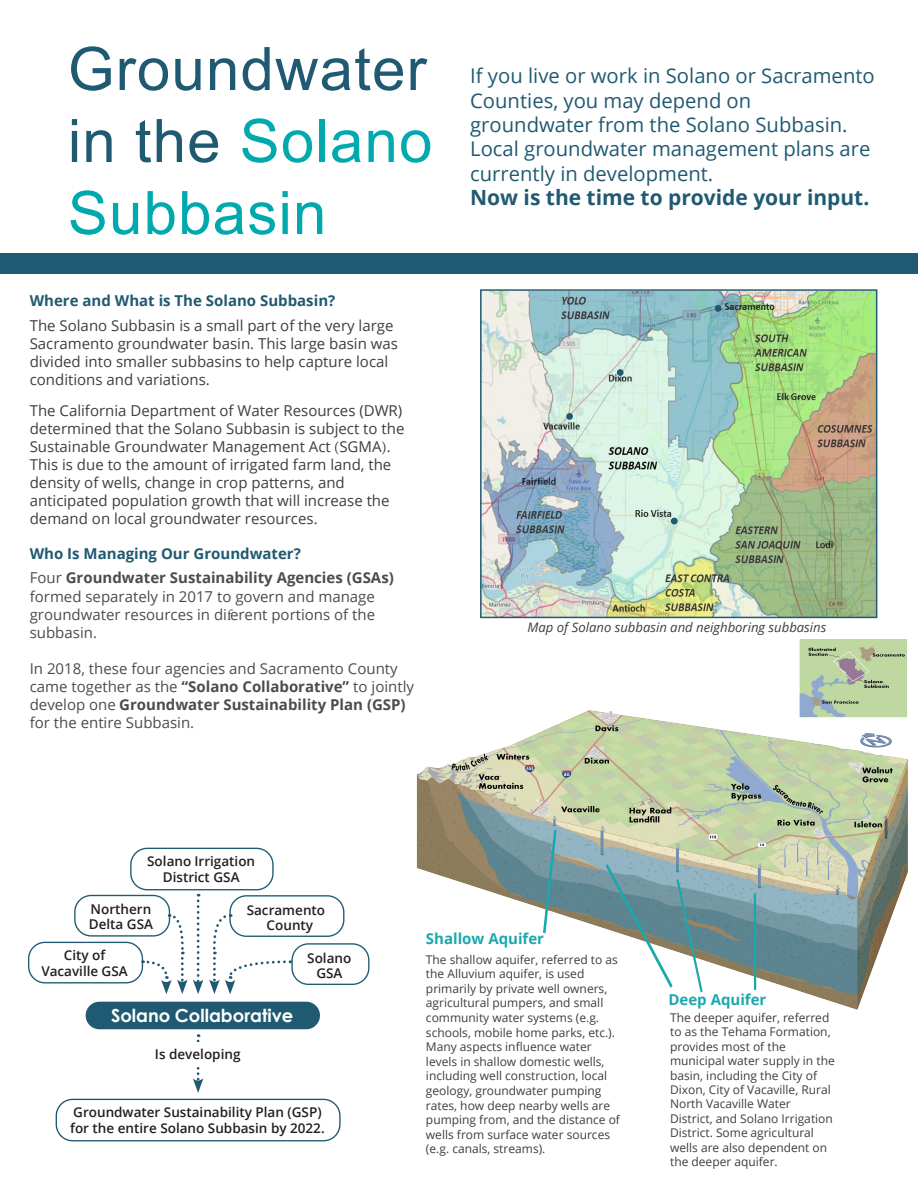
<style>
.page{position:relative;width:918px;height:1188px;background:#fff}
.page>*{position:absolute;margin:0;border:0;box-sizing:border-box;transform-origin:0 0}
.t1{font:60px/72px "Arial";letter-spacing:.02em;color:#205a72;text-align:justify}
.t2{font:700 21px "Open Sans";color:#205a72}
.t3{font:20.25px/24.3px "Open Sans";color:#205a72}
.t4{font:700 18px "Century Gothic";color:#fff}
.t5{font:15px/18px "Open Sans";color:#3e3e3d}
.t6{font:15px/18px "Open Sans";color:#4d4c4c;text-align:justify}
.t7{font:15px/18px "Open Sans";color:#3e3e3d}
.t8{font:700 15px/24.3px "Open Sans";color:#4d4c4c}
.t9{font:700 15px "Open Sans";color:#1ba8ad}
.Solano_GSA_Graphic{font:600 13.5px/16.2px "Open Sans";color:#231f20;text-align:center}
.t10{font:italic 13.05px "Open Sans";color:#3e3e3d}
.t11{font:12px/14.5px "Open Sans";color:#3e3e3d}
.s1{color:#00a9ad}
.s2{font-weight:700;color:#205a72}
.s3{font-style:inherit}
.s4{font-family:"Minion Pro"}
.s5{color:#205a72}
.s6{font-weight:400}
.s7{font-weight:700}
</style>
<div class="page">
<img style="left:416px;top:640px;width:492px;height:369px">
<img style="left:483px;top:292px;width:391px;height:323px">
<div style="left:480px;top:289px;width:397px;height:329px;border:2px solid #205a72"></div>
<div style="left:0;top:254px;width:918px;height:20px;background:#205a72"></div>
<div style="left:671px;top:518px;width:7px;height:6px;background:#205a72;border-radius:50%"></div>
<div style="left:715px;top:305px;width:6px;height:7px;background:#205a72;border-radius:50%"></div>
<div style="left:566px;top:413px;width:7px;height:7px;background:#205a72;border-radius:50%"></div>
<div style="left:617px;top:369px;width:7px;height:7px;background:#205a72;border-radius:50%"></div>
<div style="left:28px;top:942px;width:115px;height:41px;border:1px solid #205a72;border-radius:16px"></div>
<div style="left:74px;top:895px;width:96px;height:42px;border:1px solid #205a72;border-radius:16px"></div>
<div style="left:229px;top:895px;width:115px;height:42px;border:1px solid #205a72;border-radius:16px"></div>
<div style="left:130px;top:848px;width:144px;height:42px;border:1px solid #205a72;border-radius:16px"></div>
<div style="left:56px;top:1099px;width:285px;height:42px;border:1px solid #205a72;border-radius:16px"></div>
<div style="left:86px;top:1002px;width:234px;height:27px;background:#205a72;border-radius:14px"></div>
<div style="left:291px;top:943px;width:78px;height:42px;border:1px solid #205a72;border-radius:16px"></div>
<svg style="left:193px;top:1034px;width:10px;height:59px"></svg>
<div style="left:154px;top:1042px;width:87px;height:23px;background:#fff"></div>
<svg style="left:143px;top:894px;width:60px;height:100px"></svg>
<svg style="left:209px;top:913px;width:82px;height:81px"></svg>
<svg style="left:753px;top:893px;width:4px;height:97px"></svg>
<svg style="left:519px;top:824px;width:62px;height:115px"></svg>
<svg style="left:600px;top:855px;width:105px;height:145px"></svg>
<h1 class="t1" style="left:68px;top:34px;width:366px">Groundwater in the <span class="s1">Solano Subbasin</span></h1>
<p class="t7" style="left:30px;top:288px;width:365px;line-height:24.8px"><span class="s2">Where and What is The Solano Subbasin?<br></span>The Solano Subbasin is a small part of the very large</p>
<p class="t7" style="left:30px;top:334px;width:370px">Sacramento groundwater basin. This large basin was divided into smaller subbasins to help capture local conditions and variations.</p>
<p class="t5" style="left:30px;top:402px;width:376px"><span class="s3">The California Department of Water Resources (DWR) determined that the Solano Subbasin is subject to the Sustainable Groundwater Management Act</span> <span class="s4">(</span>SGMA<span class="s4">)</span><span class="s3">.<br></span>This is due to the amount of irrigated farm land, the density of wells, change in crop patterns, and anticipated population growth that will increase the demand on local groundwater resources.</p>
<p class="t8" style="left:30px;top:541px;width:366px"><span class="s5">Who Is Managing Our Groundwater?<br></span><span class="s6">Four</span> Groundwater Sustainability Agencies (GSAs)</p>
<p class="t6" style="left:30px;top:587px;width:347px">formed separately in 2017 to govern and manage groundwater resources in di<span class="s4">f</span>erent portions of the subbasin.</p>
<p class="t6" style="left:30px;top:659px;width:386px;text-align:left">In 2018, these four agencies and Sacramento County came together as the <span class="s7">“Solano Collaborative”</span> to jointly develop one <span class="s7">Groundwater Sustainability Plan (GSP) </span>for the entire Subbasin.</p>
<p class="t3" style="left:470px;top:63px;width:406px">If you live or work in Solano or Sacramento <span class="s3">Counties</span>, you may depend on groundwater from the Solano Subbasin.<br>Local groundwater management plans are currently in development.</p>
<p class="t2" style="left:470px;top:183px;width:401px">Now is the time to provide your input.</p>
<p class="t10" style="left:528px;top:618px;width:300px">Map of Solano subbasin and neighboring subbasins</p>
<p class="Solano_GSA_Graphic" style="left:147px;top:852px;width:109px">Solano Irrigation<br>District GSA</p>
<p class="Solano_GSA_Graphic" style="left:89px;top:901px;width:66px;line-height:15.1px;text-align:left">Northern<br>Delta GSA</p>
<p class="Solano_GSA_Graphic" style="left:247px;top:902px;width:80px;line-height:15.6px">Sacramento<br>County</p>
<p class="Solano_GSA_Graphic" style="left:41px;top:947px;width:88px">City of<br>Vacaville GSA</p>
<p class="t4" style="left:111px;top:1004px;width:184px">Solano Collaborative</p>
<p class="Solano_GSA_Graphic" style="left:155px;top:1046px;width:87px">Is developing</p>
<p class="Solano_GSA_Graphic" style="left:307px;top:950px;width:46px;line-height:15.1px">Solano<br>GSA</p>
<p class="Solano_GSA_Graphic" style="left:70px;top:1104px;width:256px;text-align:left">Groundwater Sustainability Plan (GSP) for the entire Solano Subbasin by 2022.</p>
<p class="t9" style="left:426px;top:928px;width:120px">Shallow Aquifer</p>
<p class="t11" style="left:426px;top:952px;width:196px">The shallow aquifer, referred to as the Alluvium aquifer, is used primarily by private well owners, agricultural pumpers, and small community water systems (<span class="s3">e.g</span>. schools, mobile home parks, etc.).<br>Many aspects in<span class="s3">f</span>luence water levels in shallow domestic wells, including well construction, local geology, groundwater pumping rates, how deep nearby wells are pumping from, and the distance of wells from surface water sources (e.g. canals, streams).</p>
<p class="t9" style="left:668px;top:989px;width:99px">Deep Aquifer</p>
<p class="t11" style="left:670px;top:1010px;width:166px">The deeper aquifer, referred to as the Tehama Formation, provides most of the municipal water supply in the basin, including the City of<br>Dixon, City of Vacaville, Rural<br>North Vacaville Water<br>District, and Solano Irrigation<br>District. Some agricultural wells are also dependent on the deeper aquifer.</p>
</div>
